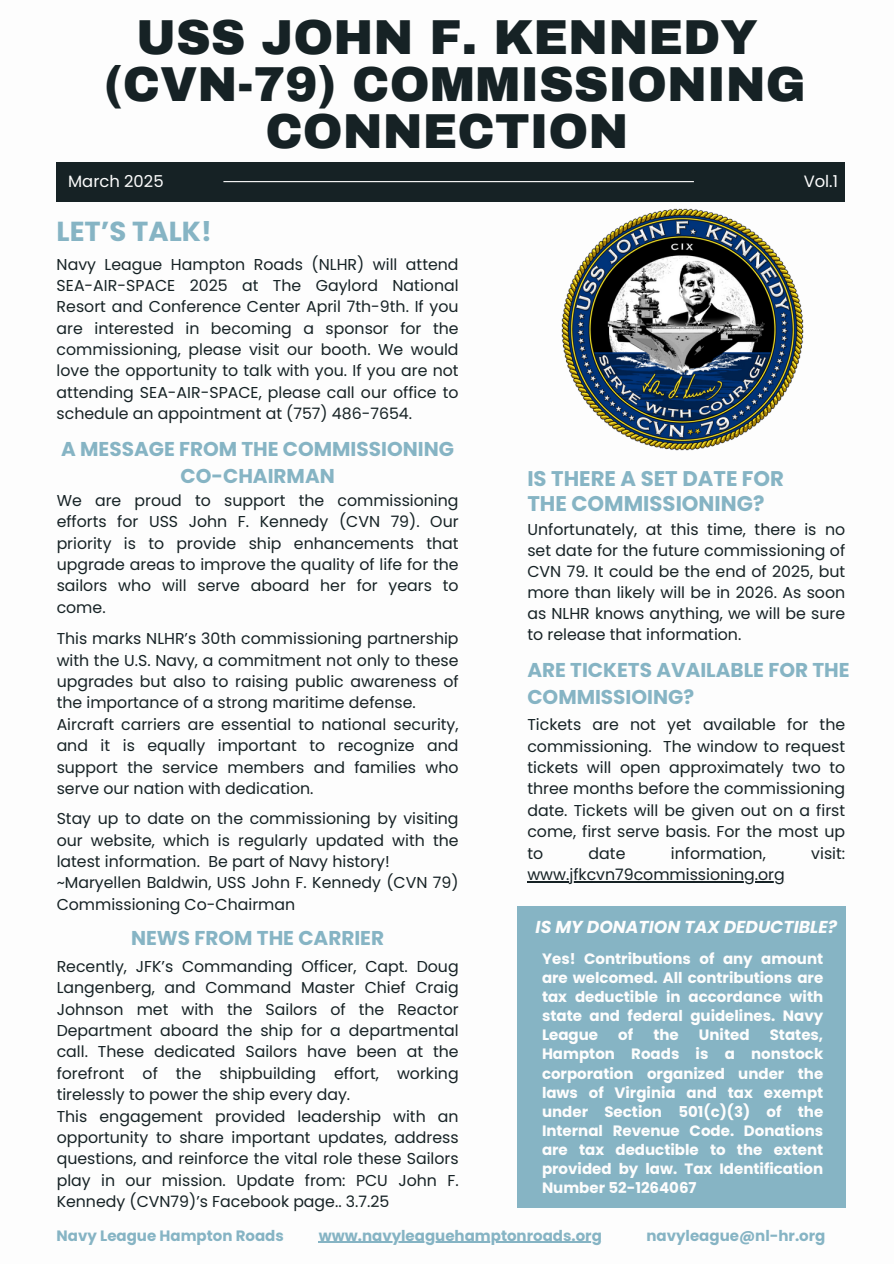
<style>
.page{position:relative;width:894px;height:1264px;background:#fff}
.page>*{position:absolute;margin:0;border:0;box-sizing:border-box;transform-origin:0 0}
.t1{font:900 48px/47.2px "Archivo";color:#162225;text-align:center}
.t2{font:700 27.45px "Poppins";color:#86b4c4}
.t3{font:700 21.15px/24.8px "Poppins";color:#86b4c4}
.t4{font:700 19.95px/27px "Poppins";color:#86b4c4;text-align:center}
.t5{font:italic 700 17.25px "Poppins";color:#fdfdfd}
.t6{font:16.35px "Poppins";color:#fdfdfd}
.t7{font:15.75px/21.3px "Poppins";color:#162225;text-align:justify}
.t8{font:700 15px/19.2px "Poppins";color:#fdfdfd;text-align:justify}
.t9{font:700 15px "Poppins";color:#86b4c4}
</style>
<div class="page">
<div style="left:517px;top:906px;width:328px;height:302px;background:#86b4c4"></div>
<div style="left:57px;top:162px;width:788px;height:40px;background:#162225"></div>
<hr style="left:223px;top:181px;width:470px;height:1px;background:#fdfdfd">
<img style="left:560px;top:207px;width:244px;height:244px;border-radius:50%">
<hr style="left:527px;top:881px;width:257px;height:1px;background:#162225">
<hr style="left:319px;top:1241px;width:282px;height:1px;background:#86b4c4">
<h5 class="t1" style="left:104px;top:14px;width:703px">USS JOHN F. KENNEDY (CVN-79) COMMISSIONING<br>CONNECTION</h5>
<h1 class="t6" style="left:68px;top:170px;width:97px">March 2025</h1>
<h5 class="t6" style="left:803px;top:170px;width:36px">Vol.1</h5>
<h2 class="t2" style="left:57px;top:212px;width:157px">LET’S TALK!</h2>
<h5 class="t7" style="left:57px;top:253px;width:403px">Navy League Hampton Roads (NLHR) will attend SEA-AIR-SPACE 2025 at The Gaylord National Resort and Conference Center April 7th-9th. If you are interested in becoming a sponsor for the commissioning, please visit our booth. We would love the opportunity to talk with you. If you are not attending SEA-AIR-SPACE, please call our office to schedule an appointment at (757) 486-7654.</h5>
<p class="t4" style="left:61px;top:435px;width:394px">A MESSAGE FROM THE COMMISSIONING<br>CO-CHAIRMAN</p>
<h3 class="t7" style="left:57px;top:489px;width:403px">We are proud to support the commissioning efforts for USS John F. Kennedy (CVN 79). Our priority is to provide ship enhancements that upgrade areas to improve the quality of life for the sailors who will serve aboard her for years to come.</h3>
<h5 class="t7" style="left:57px;top:628px;width:403px;text-align:left">This marks NLHR’s 30th commissioning partnership with the U.S. Navy, a commitment not only to these upgrades but also to raising public awareness of the importance of a strong maritime defense.<br>Aircraft carriers are essential to national security, and it is equally important to recognize and support the service members and families who serve our nation with dedication.</h5>
<h3 class="t7" style="left:57px;top:808px;width:403px;text-align:left">Stay up to date on the commissioning by visiting our website, which is regularly updated with the latest information. Be part of Navy history! ~Maryellen Baldwin, USS John F. Kennedy (CVN 79)<br>Commissioning Co-Chairman</h3>
<p class="t4" style="left:131px;top:924px;width:254px">NEWS FROM THE CARRIER</p>
<p class="t7" style="left:57px;top:955px;width:403px;text-align:left">Recently, JFK’s Commanding Officer, Capt. Doug Langenberg, and Command Master Chief Craig Johnson met with the Sailors of the Reactor Department aboard the ship for a departmental call. These dedicated Sailors have been at the forefront of the shipbuilding effort, working tirelessly to power the ship every day.<br>This engagement provided leadership with an opportunity to share important updates, address questions, and reinforce the vital role these Sailors play in our mission. Update from: PCU John F.<br>Kennedy (CVN79)’s Facebook page.. 3.7.25</p>
<h5 class="t3" style="left:527px;top:466px;width:258px">IS THERE A SET DATE FOR<br>THE COMMISSIONING?</h5>
<h3 class="t7" style="left:527px;top:518px;width:319px">Unfortunately, at this time, there is no set date for the future commissioning of CVN 79. It could be the end of 2025, but more than likely will be in 2026. As soon as NLHR knows anything, we will be sure to release that information.</h3>
<h5 class="t4" style="left:527px;top:656px;width:323px;text-align:left">ARE TICKETS AVAILABLE FOR THE<br>COMMISSIOING?</h5>
<h5 class="t7" style="left:527px;top:714px;width:319px">Tickets are not yet available for the commissioning. The window to request tickets will open approximately two to three months before the commissioning date. Tickets will be given out on a first come, first serve basis. For the most up to</h5>
<h5 class="t7" style="left:588px;top:842px;width:38px">date</h5>
<h5 class="t7" style="left:670px;top:842px;width:96px">information,</h5>
<h5 class="t7" style="left:811px;top:842px;width:35px">visit:</h5>
<h5 class="t7" style="left:527px;top:863px;width:259px">www.jfkcvn79commissioning.org</h5>
<h3 class="t5" style="left:535px;top:914px;width:303px">IS MY DONATION TAX DEDUCTIBLE?</h3>
<h5 class="t8" style="left:542px;top:948px;width:283px">Yes! Contributions of any amount are welcomed. All contributions are tax deductible in accordance with state and federal guidelines. Navy League</h5>
<h5 class="t8" style="left:618px;top:1025px;width:16px">of</h5>
<h5 class="t8" style="left:653px;top:1025px;width:27px">the</h5>
<h5 class="t8" style="left:698px;top:1025px;width:52px">United</h5>
<h5 class="t8" style="left:542px;top:1025px;width:283px;text-indent:228px">States, Hampton Roads is a nonstock corporation organized under the laws of Virginia and tax exempt under Section 501(c)(3) of the Internal Revenue Code. Donations are tax deductible to the extent provided by law. Tax Identification Number 52-1264067</h5>
<h4 class="t9" style="left:57px;top:1224px;width:228px">Navy League Hampton Roads</h4>
<p class="t9" style="left:319px;top:1224px;width:284px">www.navyleaguehamptonroads.org</p>
<p class="t9" style="left:646px;top:1224px;width:180px">navyleague@nl-hr.org</p>
</div>
